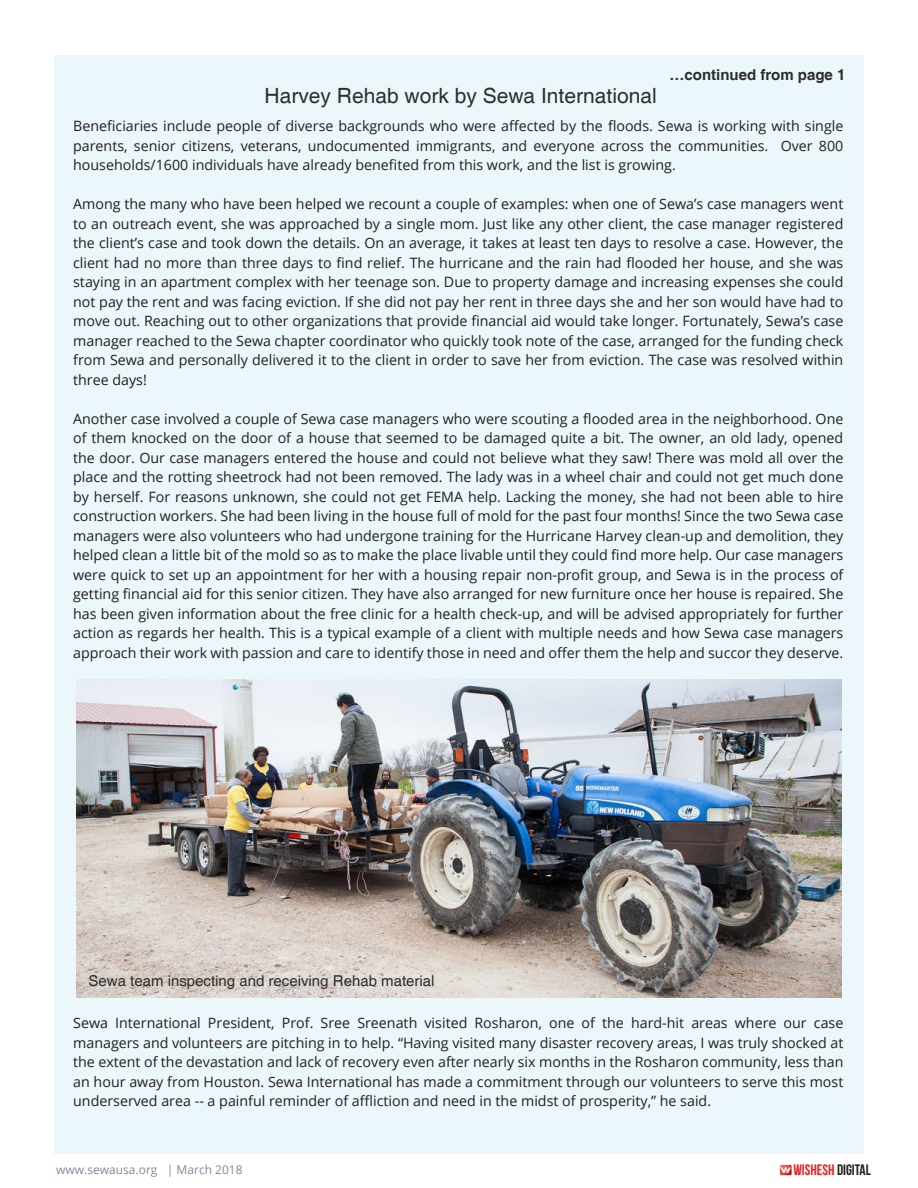
<style>
.page{position:relative;width:918px;height:1188px;background:#fff}
.page>*{position:absolute;margin:0;border:0;box-sizing:border-box;transform-origin:0 0}
.t1{font:21px "Helvetica";color:#2d2e2e}
.t2{font:15.15px "Bebas Neue";color:#ee1d23}
.t3{font:15px "Helvetica";color:#2d2e2e}
.t4{font:700 15px "Helvetica";color:#2d2e2e}
.t5{font:14.25px/19.5px "Open Sans";color:#231f20;text-align:justify}
.t6{font:12px "Open Sans";color:#7e8a98}
.s1{color:#231f20}
</style>
<div class="page">
<svg style="left:780px;top:1164px;width:12px;height:12px"></svg>
<div style="left:54px;top:55px;width:810px;height:1099px;background:#ebf7fa"></div>
<img style="left:76px;top:679px;width:766px;height:319px">
<p class="t4" style="left:670px;top:66px;width:177px">…continued from page 1</p>
<p class="t5" style="left:73px;top:116px;width:772px">Beneficiaries include people of diverse backgrounds who were affected by the floods. Sewa is working with single parents, senior citizens, veterans, undocumented immigrants, and everyone across the communities. Over 800 households/1600 individuals have already benefited from this work, and the list is growing.</p>
<p class="t5" style="left:73px;top:194px;width:772px">Among the many who have been helped we recount a couple of examples: when one of Sewa’s case managers went to an outreach event, she was approached by a single mom. Just like any other client, the case manager registered the client’s case and took down the details. On an average, it takes at least ten days to resolve a case. However, the client had no more than three days to find relief. The hurricane and the rain had flooded her house, and she was staying in an apartment complex with her teenage son. Due to property damage and increasing expenses she could not pay the rent and was facing eviction. If she did not pay her rent in three days she and her son would have had to move out. Reaching out to other organizations that provide financial aid would take longer. Fortunately, Sewa’s case manager reached to the Sewa chapter coordinator who quickly took note of the case, arranged for the funding check from Sewa and personally delivered it to the client in order to save her from eviction. The case was resolved within three days!</p>
<p class="t5" style="left:73px;top:409px;width:772px">Another case involved a couple of Sewa case managers who were scouting a flooded area in the neighborhood. One of them knocked on the door of a house that seemed to be damaged quite a bit. The owner, an old lady, opened the door. Our case managers entered the house and could not believe what they saw! There was mold all over the place and the rotting sheetrock had not been removed. The lady was in a wheel chair and could not get much done by herself. For reasons unknown, she could not get FEMA help. Lacking the money, she had not been able to hire construction workers. She had been living in the house full of mold for the past four months! Since the two Sewa case managers were also volunteers who had undergone training for the Hurricane Harvey clean-up and demolition, they helped clean a little bit of the mold so as to make the place livable until they could find more help. Our case managers were quick to set up an appointment for her with a housing repair non-profit group, and Sewa is in the process of getting financial aid for this senior citizen. They have also arranged for new furniture once her house is repaired. She has been given information about the free clinic for a health check-up, and will be advised appropriately for further action as regards her health. This is a typical example of a client with multiple needs and how Sewa case managers approach their work with passion and care to identify those in need and offer them the help and succor they deserve.</p>
<p class="t1" style="left:265px;top:83px;width:394px">Harvey Rehab work by Sewa International</p>
<p class="t3" style="left:89px;top:972px;width:347px">Sewa team inspecting and receiving Rehab material</p>
<p class="t5" style="left:73px;top:1013px;width:772px">Sewa International President, Prof. Sree Sreenath visited Rosharon, one of the hard-hit areas where our case managers and volunteers are pitching in to help. “Having visited many disaster recovery areas, I was truly shocked at the extent of the devastation and lack of recovery even after nearly six months in the Rosharon community, less than an hour away from Houston. Sewa International has made a commitment through our volunteers to serve this most underserved area -- a painful reminder of affliction and need in the midst of prosperity,” he said.</p>
<p class="t6" style="left:56px;top:1162px;width:188px">www.sewausa.org | March 2018</p>
<p class="t2" style="left:793px;top:1162px;width:79px">WISHESH <span class="s1">DIGITAL</span></p>
</div>
